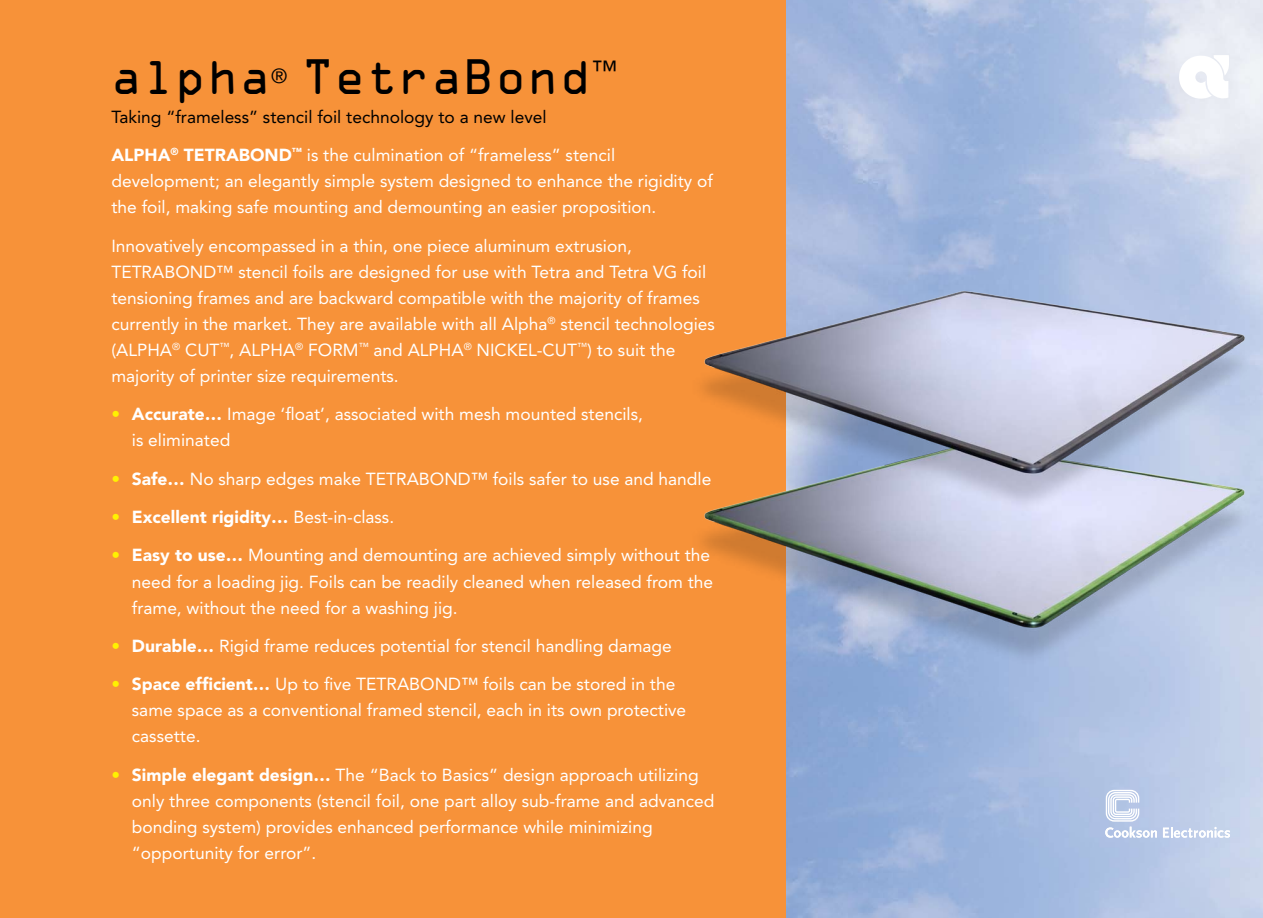
<style>
.page{position:relative;width:1263px;height:918px;background:#fff}
.page>*{position:absolute;margin:0;border:0;box-sizing:border-box;transform-origin:0 0}
.t1{font:44.7px "OCRA Std";color:#000}
.t2{font:17.4px/26.1px "Avenir LT";color:#fff}
.t3{font:17.4px "Avenir LT";color:#000}
.t4{font:900 17.4px "Avenir LT";color:#fff}
.s1{font-weight:900}
.s2{font-weight:900;color:#fff200}
.s3{color:#fff200}
.s4{font-weight:400}
</style>
<div class="page">
<div style="left:0;top:0;width:786px;height:918px;background:#f79239"></div>
<svg style="left:1105px;top:790px;width:52px;height:48px"></svg>
<svg style="left:1163px;top:827px;width:67px;height:11px"></svg>
<img style="left:701px;top:261px;width:562px;height:443px">
<svg style="left:1179px;top:55px;width:50px;height:44px"></svg>
<h1 class="t1" style="left:110px;top:58px;width:508px">alpha<sup>®</sup> TetraBond<sup>™</sup></h1>
<p class="t3" style="left:111px;top:107px;width:437px">Taking “frameless” stencil foil technology to a new level</p>
<p class="t2" style="left:111px;top:142px;width:603px"><span class="s1">ALPHA</span><sup>®</sup> <span class="s1">TETRABOND</span><sup>™</sup> is the culmination of “frameless” stencil development; an elegantly simple system designed to enhance the rigidity of the foil, making safe mounting and demounting an easier proposition.</p>
<p class="t2" style="left:111px;top:233px;width:605px">Innovatively encompassed in a thin, one piece aluminum extrusion, TETRABOND™ stencil foils are designed for use with Tetra and Tetra VG foil tensioning frames and are backward compatible with the majority of frames currently in the market. They are available with all Alpha<sup>®</sup> stencil technologies (ALPHA<sup>®</sup> CUT<sup>™</sup>, ALPHA<sup>®</sup> FORM<sup>™</sup> and ALPHA<sup>®</sup> NICKEL-CUT<sup>™</sup>) to suit the majority of printer size requirements.</p>
<p class="t2" style="left:132px;top:401px;width:513px;text-indent:-21px"><span class="s2">•</span> <span class="s1">Accurate…</span> Image ‘float’, associated with mesh mounted stencils, is eliminated</p>
<p class="t2" style="left:111px;top:466px;width:601px"><span class="s2">•</span> <span class="s1">Safe…</span> No sharp edges make TETRABOND™ foils safer to use and handle</p>
<p class="t4" style="left:111px;top:507px;width:284px"><span class="s3">•</span> Excellent rigidity… <span class="s4">Best-in-class.</span></p>
<p class="t2" style="left:132px;top:543px;width:583px;text-indent:-21px"><span class="s2">•</span> <span class="s1">Easy to use…</span> Mounting and demounting are achieved simply without the need for a loading jig. Foils can be readily cleaned when released from the frame, without the need for a washing jig.</p>
<p class="t2" style="left:111px;top:633px;width:562px"><span class="s2">•</span> <span class="s1">Durable…</span> Rigid frame reduces potential for stencil handling damage</p>
<p class="t2" style="left:132px;top:671px;width:556px;text-indent:-21px"><span class="s2">•</span> <span class="s1">Space efficient…</span> Up to five TETRABOND™ foils can be stored in the same space as a conventional framed stencil, each in its own protective cassette.</p>
<p class="t2" style="left:132px;top:762px;width:584px;text-indent:-21px"><span class="s2">•</span> <span class="s1">Simple elegant design…</span> The “Back to Basics” design approach utilizing only three components (stencil foil, one part alloy sub-frame and advanced bonding system) provides enhanced performance while minimizing “opportunity for error”.</p>
</div>
